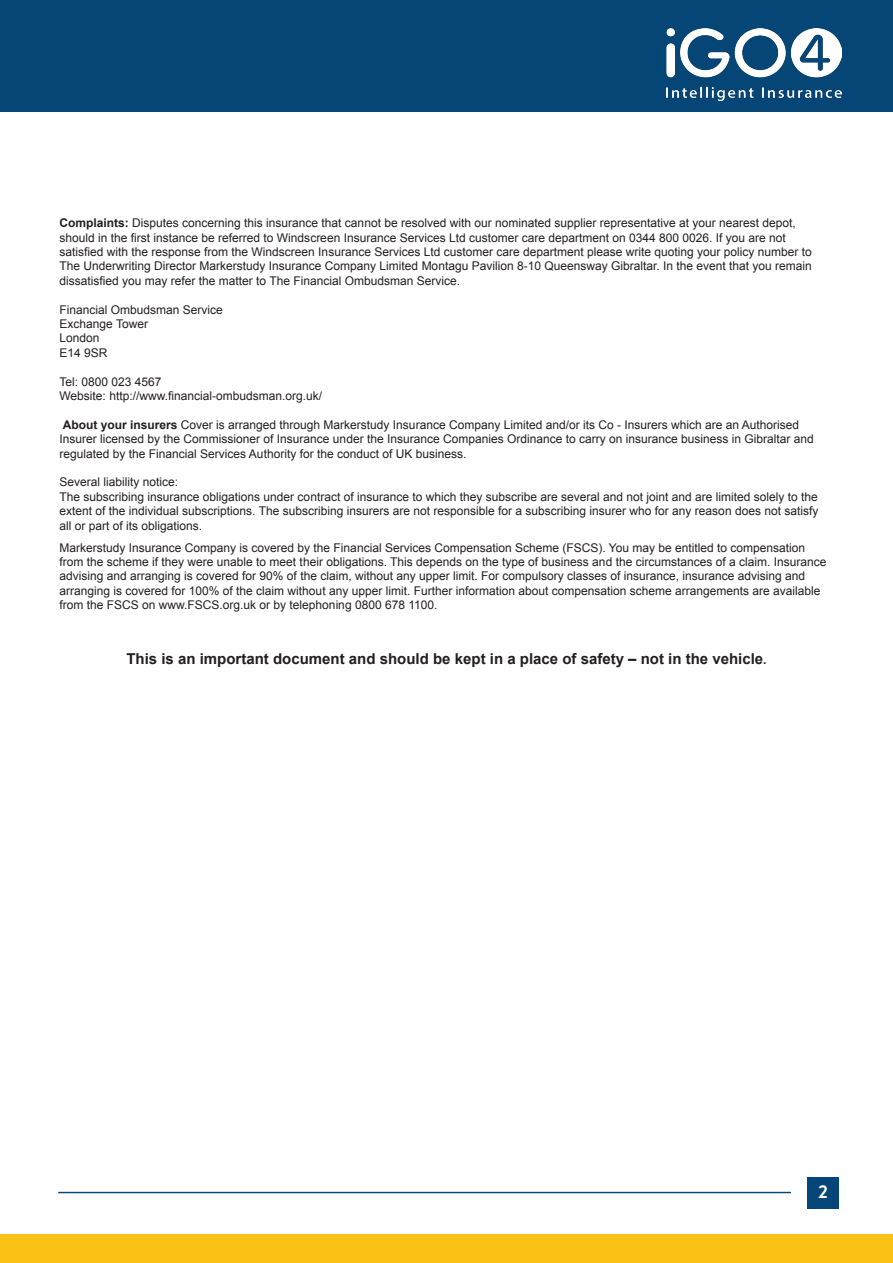
<style>
.page{position:relative;width:893px;height:1263px;background:#fff}
.page>*{position:absolute;margin:0;border:0;box-sizing:border-box;transform-origin:0 0}
.t1{font:700 18px "Brandon Text";color:#fff}
.t2{font:700 15px "Arial";color:#231f20}
.t3{font:12px/14.4px "Arial";color:#231f20}
.s1{font-weight:700}
.s2{font-size:12px}
</style>
<div class="page">
<div style="left:0;top:0;width:893px;height:112px;background:#054676"></div>
<img style="left:666px;top:28px;width:175px;height:73px">
<div style="left:0;top:1234px;width:893px;height:29px;background:#fac214"></div>
<div style="left:807px;top:1177px;width:32px;height:32px;background:#054676"></div>
<hr style="left:58px;top:1192px;width:733px;height:1px;background:#054676">
<p class="t3" style="left:60px;top:216px;width:754px"><span class="s1">Complaints:</span> Disputes concerning this insurance that cannot be resolved with our nominated supplier representative at your nearest depot, should in the first instance be referred to Windscreen Insurance Services Ltd customer care department on 0344 800 0026. If you are not satisfied with the response from the Windscreen Insurance Services Ltd customer care department please write quoting your policy number to The Underwriting Director Markerstudy Insurance Company Limited Montagu Pavilion 8-10 Queensway Gibraltar. In the event that you remain dissatisfied you may refer the matter to The Financial Ombudsman Service.</p>
<p class="t3" style="left:60px;top:302px;width:165px">Financial Ombudsman Service</p>
<p class="t3" style="left:60px;top:317px;width:90px">Exchange Tower</p>
<p class="t3" style="left:60px;top:331px;width:42px">London</p>
<p class="t3" style="left:60px;top:345px;width:50px">E14 9SR</p>
<p class="t3" style="left:60px;top:374px;width:104px">Tel: 0800 023 4567</p>
<p class="t3" style="left:60px;top:389px;width:264px">Website: http://www.financial-ombudsman.org.uk/</p>
<p class="t3" style="left:60px;top:417px;width:756px"><span class="s1">About your insurers</span> Cover is arranged through Markerstudy Insurance Company Limited and/or its Co - Insurers which are an Authorised<br>Insurer licensed by the Commissioner of Insurance under the Insurance Companies Ordinance to carry on insurance business in Gibraltar and regulated by the Financial Services Authority for the conduct of UK business.</p>
<p class="t3" style="left:60px;top:475px;width:120px">Several liability notice:</p>
<p class="t3" style="left:60px;top:489px;width:760px;text-align:justify">The subscribing insurance obligations under contract of insurance to which they subscribe are several and not joint and are limited solely to the extent of the individual subscriptions. The subscribing insurers are not responsible for a subscribing insurer who for any reason does not satisfy all or part of its obligations.</p>
<p class="t3" style="left:60px;top:540px;width:768px">Markerstudy Insurance Company is covered by the Financial Services Compensation Scheme (FSCS). You may be entitled to compensation from the scheme if they were unable to meet their obligations. This depends on the type of business and the circumstances of a claim. Insurance advising and arranging is covered for 90% of the claim, without any upper limit. For compulsory classes of insurance, insurance advising and arranging is covered for 100% of the claim without any upper limit. Further information about compensation scheme arrangements are available from the FSCS on www.FSCS.org.uk or by telephoning 0800 678 1100.</p>
<p class="t2" style="left:126px;top:648px;width:642px">This is an important document and should be kept in a place of safety – not in the vehicle<span class="s2">.</span></p>
<h1 class="t1" style="left:818px;top:1179px;width:11px">2</h1>
</div>
